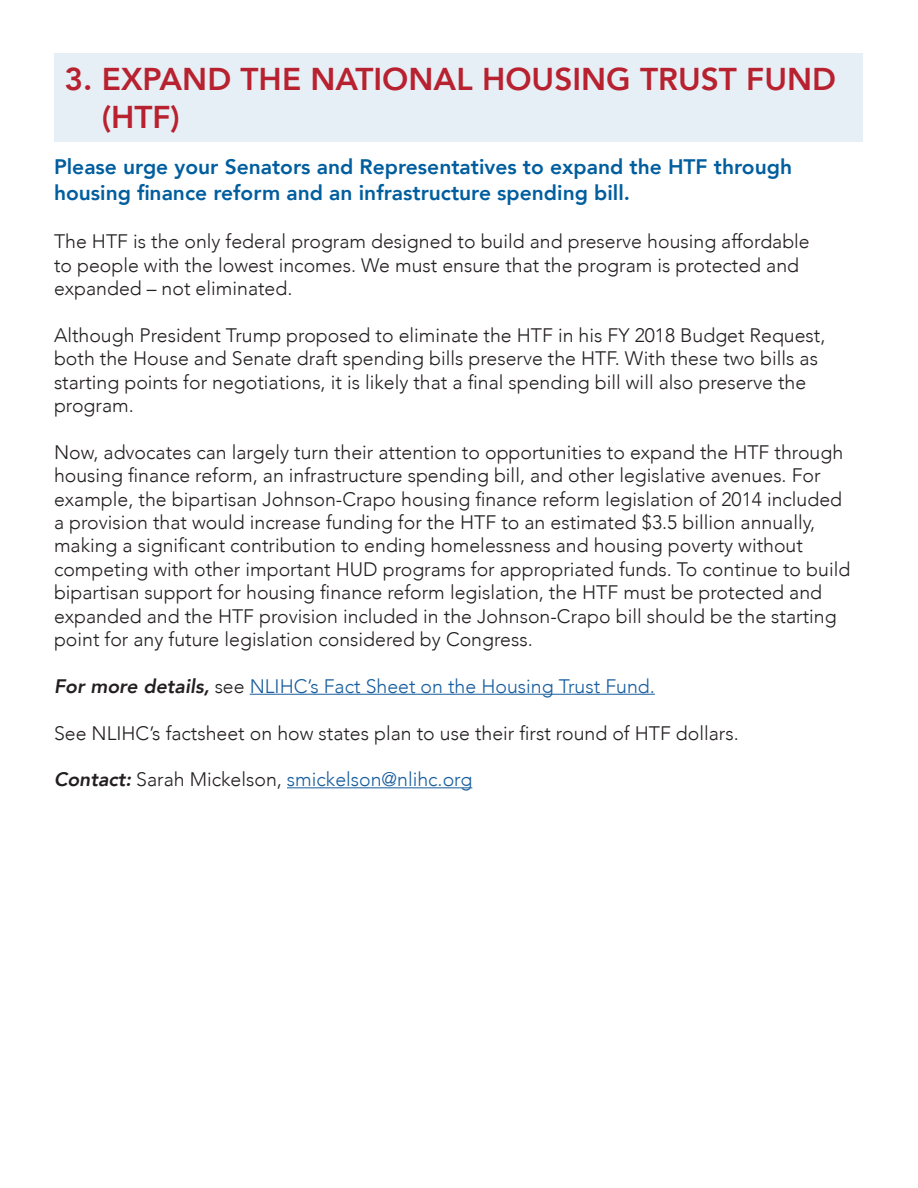
<style>
.page{position:relative;width:918px;height:1188px;background:#fff}
.page>*{position:absolute;margin:0;border:0;box-sizing:border-box;transform-origin:0 0}
.t1{font:800 31.5px/37.8px "Avenir";color:#b8212f}
.t2{font:800 21px/25.2px "Avenir";color:#005e9e}
.t3{font:300 19.5px/23.4px "Avenir";color:#231f20}
.t4{font:300 19.5px "Avenir";color:#175d9e}
.s1{font-weight:800;font-style:italic;color:#231f20}
.s2{color:#231f20}
</style>
<div class="page">
<div style="left:55px;top:54px;width:808px;height:88px;background:#e6eff5"></div>
<hr style="left:250px;top:694px;width:405px;height:1px;background:#175d9e">
<hr style="left:287px;top:787px;width:185px;height:1px;background:#175d9e">
<p class="t1" style="left:102px;top:61px;width:736px;text-indent:-37px">3. EXPAND THE NATIONAL HOUSING TRUST FUND (HTF)</p>
<p class="t2" style="left:54px;top:154px;width:740px">Please urge your Senators and Representatives to expand the HTF through housing finance reform and an infrastructure spending bill.</p>
<p class="t3" style="left:54px;top:230px;width:757px">The HTF is the only federal program designed to build and preserve housing affordable to people with the lowest incomes. We must ensure that the program is protected and expanded – not eliminated.</p>
<p class="t3" style="left:54px;top:323px;width:773px">Although President Trump proposed to eliminate the HTF in his FY 2018 Budget Request, both the House and Senate draft spending bills preserve the HTF. With these two bills as starting points for negotiations, it is likely that a final spending bill will also preserve the program.</p>
<p class="t3" style="left:54px;top:440px;width:798px">Now, advocates can largely turn their attention to opportunities to expand the HTF through housing finance reform, an infrastructure spending bill, and other legislative avenues. For example, the bipartisan Johnson-Crapo housing finance reform legislation of 2014 included a provision that would increase funding for the HTF to an estimated $3.5 billion annually, making a significant contribution to ending homelessness and housing poverty without competing with other important HUD programs for appropriated funds. To continue to build bipartisan support for housing finance reform legislation, the HTF must be protected and expanded and the HTF provision included in the Johnson-Crapo bill should be the starting point for any future legislation considered by Congress.</p>
<p class="t4" style="left:54px;top:675px;width:602px"><span class="s1">For more details,</span> <span class="s2">see</span> NLIHC’s Fact Sheet on the Housing Trust Fund.</p>
<p class="t3" style="left:54px;top:721px;width:686px">See NLIHC’s factsheet on how states plan to use their first round of HTF dollars.</p>
<p class="t4" style="left:54px;top:768px;width:420px"><span class="s1">Contact:</span> <span class="s2">Sarah Mickelson,</span> smickelson@nlihc.org</p>
</div>
